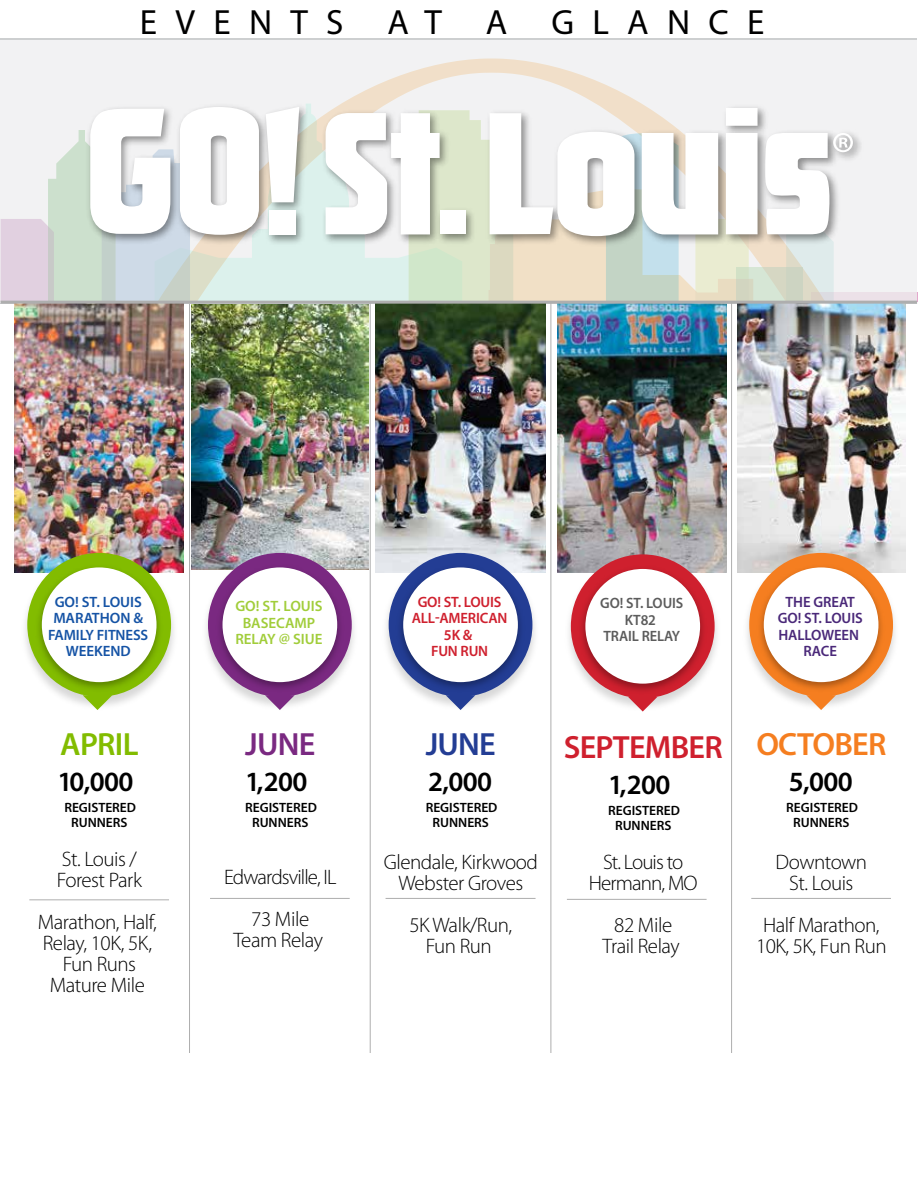
<style>
.page{position:relative;width:918px;height:1188px;background:#fff}
.page>*{position:absolute;margin:0;border:0;box-sizing:border-box;transform-origin:0 0}
.t1{font:35.1px "Myriad Pro";letter-spacing:.52em;color:#000}
.t2{font:600 32.25px "Myriad Pro";letter-spacing:-.025em;color:#cf202e}
.t3{font:600 32.25px "Myriad Pro";letter-spacing:-.025em;color:#f57e20}
.t4{font:600 32.25px "Myriad Pro";letter-spacing:-.025em;color:#82bc00}
.t5{font:600 32.25px "Myriad Pro";color:#7a2981}
.t6{font:600 32.25px "Myriad Pro";color:#233d94}
.t7{font:600 27.9px "Myriad Pro";letter-spacing:-.025em;color:#000}
.t8{font:300 21px/21px "Myriad Pro";letter-spacing:-.025em;color:#000;text-align:center}
.t9{font:300 21px/42px "Myriad Pro";letter-spacing:-.045em;color:#000;text-align:center}
.t10{font:600 15px/16.5px "Myriad Pro";letter-spacing:-.005em;color:#1553a5;text-align:center}
.t11{font:600 15px/16.5px "Myriad Pro";letter-spacing:-.005em;color:#4a2879;text-align:center}
.t12{font:600 15px/16.5px "Myriad Pro";letter-spacing:-.01em;color:#cf202e;text-align:center}
.t13{font:600 15px/16.5px "Myriad Pro";letter-spacing:-.005em;color:#a1cd3a;text-align:center}
.t14{font:600 15px/16.5px "Myriad Pro";letter-spacing:-.005em;color:#5c5c5c;text-align:center;scale:.96 1}
.t15{font:600 13.5px/14.7px "Myriad Pro";letter-spacing:-.005em;color:#000;text-align:center}
</style>
<div class="page">
<img style="left:191px;top:304px;width:178px;height:266px">
<hr style="left:370px;top:301px;width:1px;height:887px;background:#aeaeae">
<hr style="left:189px;top:304px;width:1px;height:884px;background:#aeaeae">
<hr style="left:550px;top:301px;width:1px;height:887px;background:#aeaeae">
<hr style="left:731px;top:302px;width:1px;height:886px;background:#aeaeae">
<div style="left:1px;top:1054px;width:916px;height:134px;background:#fff"></div>
<img style="left:14px;top:304px;width:170px;height:269px">
<img style="left:18px;top:550px;width:163px;height:155px">
<div style="left:27px;top:553px;width:144px;height:144px;background:#82bc00;border-radius:50%"></div>
<img style="left:32px;top:561px;width:134px;height:134px">
<div style="left:42px;top:567px;width:115px;height:115px;background:#fff;border-radius:50%"></div>
<hr style="left:29px;top:899px;width:140px;height:1px;background:#aeaeae">
<img style="left:557px;top:304px;width:170px;height:269px">
<img style="left:198px;top:550px;width:164px;height:155px">
<div style="left:208px;top:553px;width:144px;height:144px;background:#7a2981;border-radius:50%"></div>
<img style="left:213px;top:561px;width:134px;height:134px">
<div style="left:223px;top:567px;width:114px;height:115px;background:#fff;border-radius:50%"></div>
<svg style="left:265px;top:695px;width:30px;height:15px"></svg>
<svg style="left:83px;top:695px;width:29px;height:15px"></svg>
<hr style="left:210px;top:898px;width:140px;height:1px;background:#aeaeae">
<img style="left:561px;top:551px;width:164px;height:155px">
<div style="left:571px;top:554px;width:144px;height:144px;background:#cf202e;border-radius:50%"></div>
<img style="left:576px;top:563px;width:134px;height:133px">
<div style="left:585px;top:569px;width:115px;height:115px;background:#fff;border-radius:50%"></div>
<svg style="left:628px;top:697px;width:30px;height:15px"></svg>
<hr style="left:567px;top:899px;width:140px;height:1px;background:#aeaeae">
<img style="left:737px;top:304px;width:168px;height:269px">
<img style="left:740px;top:550px;width:163px;height:155px">
<div style="left:749px;top:553px;width:144px;height:144px;background:#f57e20;border-radius:50%"></div>
<img style="left:754px;top:561px;width:134px;height:134px">
<div style="left:764px;top:567px;width:114px;height:115px;background:#fff;border-radius:50%"></div>
<svg style="left:806px;top:695px;width:30px;height:15px"></svg>
<hr style="left:751px;top:898px;width:140px;height:1px;background:#aeaeae">
<img style="left:376px;top:304px;width:169px;height:269px">
<img style="left:379px;top:550px;width:163px;height:155px">
<div style="left:389px;top:553px;width:143px;height:144px;background:#233d94;border-radius:50%"></div>
<img style="left:394px;top:561px;width:133px;height:134px">
<div style="left:403px;top:567px;width:115px;height:115px;background:#fff;border-radius:50%"></div>
<svg style="left:446px;top:695px;width:29px;height:15px"></svg>
<hr style="left:386px;top:898px;width:150px;height:1px;background:#aeaeae">
<svg style="left:1px;top:40px;width:916px;height:261px;fill:#f2f2f3"></svg>
<img style="left:84px;top:100px;width:782px;height:149px">
<div style="left:269px;top:210px;width:27px;height:25px;background:#fff"></div>
<svg style="left:326px;top:108px;width:432px;height:193px"></svg>
<svg style="left:765px;top:133px;width:88px;height:168px"></svg>
<svg style="left:1px;top:107px;width:258px;height:194px"></svg>
<svg style="left:266px;top:107px;width:33px;height:95px"></svg>
<hr style="left:1px;top:301px;width:916px;height:3px;background:#aeaeae">
<h1 class="t1" style="left:140px;top:1px;width:205px">EVENTS</h1>
<h1 class="t1" style="left:387px;top:1px;width:56px">A T</h1>
<h1 class="t1" style="left:486px;top:1px;width:23px">A</h1>
<h1 class="t1" style="left:551px;top:1px;width:214px">GLANCE</h1>
<p class="t10" style="left:48px;top:593px;width:101px">GO! ST. LOUIS<br>MARATHON &amp;<br>FAMILY FITNESS<br>WEEKEND</p>
<p class="t12" style="left:412px;top:593px;width:97px">GO! ST. LOUIS<br>ALL-AMERICAN<br>5K &amp;<br>FUN RUN</p>
<p class="t13" style="left:235px;top:598px;width:89px">GO! ST. LOUIS<br>BASECAMP<br>RELAY @ SIUE</p>
<p class="t14" style="left:600px;top:595px;width:88px">GO! ST. LOUIS<br>KT82<br>TRAIL RELAY</p>
<p class="t11" style="left:778px;top:593px;width:87px">THE GREAT<br>GO! ST. LOUIS<br>HALLOWEEN<br>RACE</p>
<h2 class="t4" style="left:60px;top:724px;width:80px">APRIL</h2>
<h3 class="t7" style="left:57px;top:764px;width:78px">10,000</h3>
<p class="t15" style="left:64px;top:800px;width:73px">REGISTERED<br>RUNNERS</p>
<p class="t8" style="left:57px;top:848px;width:87px;text-align:left">St. Louis /<br>Forest Park</p>
<p class="t8" style="left:38px;top:911px;width:121px">Marathon, Half,<br>Relay, 10K, 5K,<br>Fun Runs<br>Mature Mile</p>
<h2 class="t5" style="left:245px;top:724px;width:72px">JUNE</h2>
<h3 class="t7" style="left:245px;top:764px;width:64px">1,200</h3>
<p class="t15" style="left:245px;top:800px;width:73px">REGISTERED<br>RUNNERS</p>
<p class="t9" style="left:224px;top:856px;width:114px">Edwardsville, IL<br>73 Mile</p>
<p class="t8" style="left:233px;top:929px;width:91px">Team Relay</p>
<h2 class="t6" style="left:426px;top:724px;width:72px">JUNE</h2>
<h3 class="t7" style="left:428px;top:764px;width:65px">2,000</h3>
<p class="t15" style="left:426px;top:800px;width:73px">REGISTERED<br>RUNNERS</p>
<p class="t8" style="left:384px;top:851px;width:156px">Glendale, Kirkwood<br>Webster Groves</p>
<p class="t8" style="left:409px;top:914px;width:104px">5K Walk/Run,<br>Fun Run</p>
<h2 class="t2" style="left:564px;top:727px;width:161px">SEPTEMBER</h2>
<h3 class="t7" style="left:608px;top:767px;width:64px">1,200</h3>
<p class="t15" style="left:608px;top:803px;width:73px">REGISTERED<br>RUNNERS</p>
<p class="t9" style="left:589px;top:851px;width:110px;line-height:21px">St. Louis to<br>Hermann, MO</p>
<p class="t8" style="left:603px;top:914px;width:79px">82 Mile<br>Trail Relay</p>
<h2 class="t3" style="left:756px;top:724px;width:132px">OCTOBER</h2>
<h3 class="t7" style="left:789px;top:764px;width:65px">5,000</h3>
<p class="t15" style="left:786px;top:800px;width:73px">REGISTERED<br>RUNNERS</p>
<p class="t8" style="left:776px;top:851px;width:93px">Downtown<br>St. Louis</p>
<p class="t8" style="left:756px;top:914px;width:132px">Half Marathon,<br>10K, 5K, Fun Run</p>
</div>
